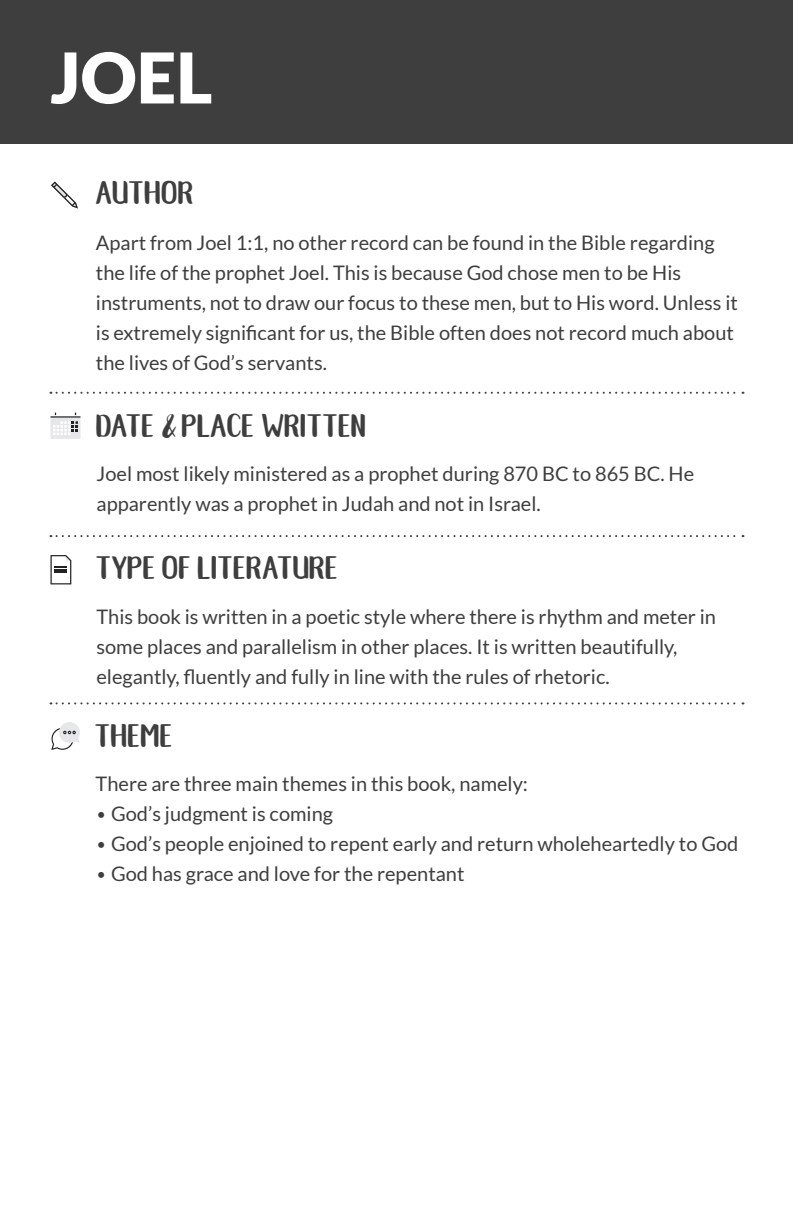
<style>
.page{position:relative;width:793px;height:1224px;background:#fff}
.page>*{position:absolute;margin:0;border:0;box-sizing:border-box;transform-origin:0 0}
.t1{font:900 70px "Lato";color:#fff}
.t2{font:34px "Northern Lights CAPS";color:#3e3e3f}
.t3{font:24px "Ornette";color:#3e3e3f}
.t4{font:20px/30px "Lato";color:#3e3e3f}
.s1{font-weight:300}
</style>
<div class="page">
<div style="left:0;top:0;width:792px;height:144px;background:#3e3e3f"></div>
<svg style="left:51px;top:181px;width:27px;height:28px"></svg>
<svg style="left:50px;top:392px;width:693px;height:2px"></svg>
<svg style="left:50px;top:413px;width:30px;height:26px"></svg>
<hr style="left:50px;top:416px;width:30px;height:2px;background:#212222">
<svg style="left:50px;top:535px;width:693px;height:2px"></svg>
<svg style="left:50px;top:555px;width:21px;height:29px"></svg>
<svg style="left:51px;top:722px;width:29px;height:28px"></svg>
<svg style="left:50px;top:702px;width:693px;height:2px"></svg>
<h1 class="t1" style="left:50px;top:34px;width:163px">JOEL</h1>
<h2 class="t2" style="left:96px;top:173px;width:100px">AUTHOR</h2>
<p class="t4" style="left:96px;top:227px;width:643px">Apart from Joel 1:1, no other record can be found in the Bible regarding the life of the prophet Joel. This is because God chose men to be His instruments, not to draw our focus to these men, but to His word. Unless it is extremely significant for us, the Bible often does not record much about the lives of God’s servants.</p>
<h2 class="t2" style="left:96px;top:406px;width:272px">DATE PLACE WRITTEN</h2>
<p class="t3" style="left:162px;top:414px;width:17px">&amp;</p>
<p class="t4" style="left:96px;top:458px;width:598px">Joel most likely ministered as a prophet during 870 BC to 865 BC. He apparently was a prophet in Judah and not in Israel.</p>
<h2 class="t2" style="left:96px;top:548px;width:244px">TYPE OF LITERATURE</h2>
<p class="t4" style="left:96px;top:601px;width:620px">This book is written in a poetic style where there is rhythm and meter in some places and parallelism in other places. It is written beautifully, elegantly, fluently and fully in line with the rules of rhetoric.</p>
<h2 class="t2" style="left:96px;top:717px;width:79px">THEME</h2>
<p class="t4" style="left:96px;top:768px;width:433px">There are three main themes in this book, namely:</p>
<p class="t4" style="left:96px;top:798px;width:239px"><span class="s1">•</span> God’s judgment is coming</p>
<p class="t4" style="left:96px;top:828px;width:643px"><span class="s1">•</span> God’s people enjoined to repent early and return wholeheartedly to God</p>
<p class="t4" style="left:96px;top:858px;width:370px"><span class="s1">•</span> God has grace and love for the repentant</p>
</div>
